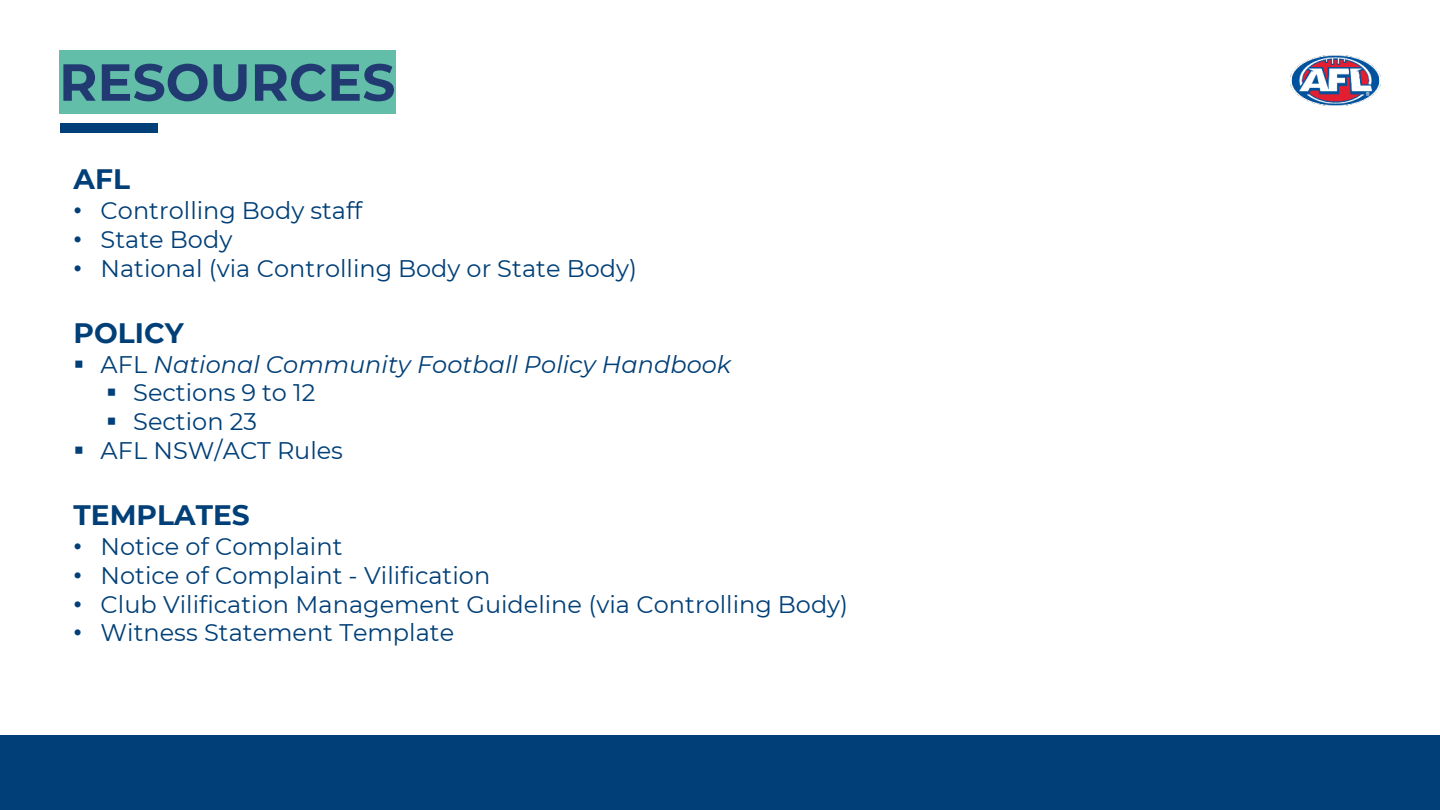
<style>
.page{position:relative;width:1440px;height:810px;background:#fff}
.page>*{position:absolute;margin:0;border:0;box-sizing:border-box;transform-origin:0 0}
.t1{font:700 52px "Montserrat";color:#213b72}
.t2{font:700 28px "Montserrat";color:#003f77}
.t3{font:24px "Montserrat";color:#003f77}
.t4{font:italic 24px "Montserrat";color:#003f77}
.s1{font-family:"Arial"}
.s2{font-style:normal}
</style>
<div class="page">
<div style="left:0;top:735px;width:1440px;height:75px;background:#003f77"></div>
<img style="left:1290px;top:56px;width:91px;height:49px">
<div style="left:60px;top:123px;width:98px;height:10px;background:#003f77"></div>
<div style="left:59px;top:50px;width:336px;height:64px;background:#62bea8"></div>
<h2 class="t1" style="left:59px;top:45px;width:338px">RESOURCES</h2>
<p class="t2" style="left:73px;top:159px;width:58px">AFL</p>
<p class="t3" style="left:73px;top:194px;width:290px"><span class="s1">•</span> Controlling Body staff</p>
<p class="t3" style="left:73px;top:223px;width:160px"><span class="s1">•</span> State Body</p>
<p class="t3" style="left:73px;top:252px;width:565px"><span class="s1">•</span> National (via Controlling Body or State Body)</p>
<p class="t2" style="left:73px;top:313px;width:112px">POLICY</p>
<p class="t4" style="left:73px;top:348px;width:659px">▪ <span class="s2">AFL</span> National Community Football Policy Handbook</p>
<p class="t3" style="left:106px;top:376px;width:211px">▪ Sections 9 to 12</p>
<p class="t3" style="left:106px;top:405px;width:152px">▪ Section 23</p>
<p class="t3" style="left:73px;top:434px;width:271px">▪ AFL NSW/ACT Rules</p>
<p class="t2" style="left:73px;top:495px;width:178px">TEMPLATES</p>
<p class="t3" style="left:73px;top:530px;width:270px"><span class="s1">•</span> Notice of Complaint</p>
<p class="t3" style="left:73px;top:559px;width:418px"><span class="s1">•</span> Notice of Complaint - Vilification</p>
<p class="t3" style="left:73px;top:588px;width:776px"><span class="s1">•</span> Club Vilification Management Guideline (via Controlling Body)</p>
<p class="t3" style="left:73px;top:616px;width:382px"><span class="s1">•</span> Witness Statement Template</p>
</div>
